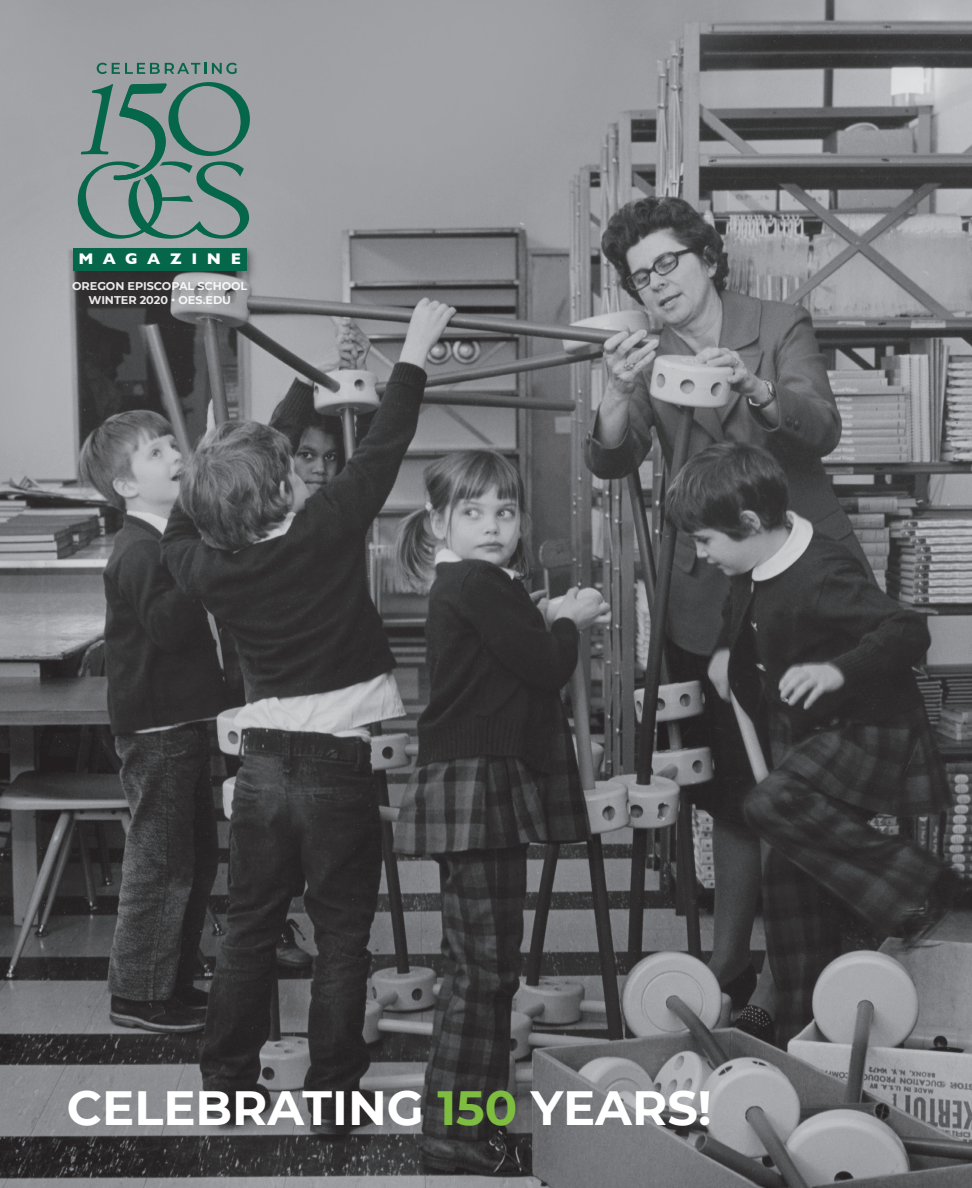
<style>
.page{position:relative;width:972px;height:1188px;background:#fff}
.page>*{position:absolute;margin:0;border:0;box-sizing:border-box;transform-origin:0 0}
.t1{font:700 48px "Montserrat";color:#fff}
.alum_name{font:700 15.75px "Gill Sans";letter-spacing:.605em;color:#fff}
.t2{font:700 11.25px/13.5px "Montserrat";letter-spacing:-.005em;color:#fff;text-align:center}
.s1{color:#7fbd41}
</style>
<div class="page">
<img style="left:0;top:0;width:972px;height:1188px">
<svg style="left:78px;top:82px;width:172px;height:157px"></svg>
<svg style="left:97px;top:63px;width:140px;height:11px"></svg>
<div style="left:70px;top:279px;width:189px;height:37px;background:#231f20;opacity:.28"></div>
<div style="left:70px;top:246px;width:188px;height:36px;background:#231f20;opacity:.28"></div>
<div style="left:73px;top:248px;width:174px;height:22px;background:#066649"></div>
<p class="alum_name" style="left:78px;top:246px;width:164px">MAGAZINE</p>
<p class="t2" style="left:72px;top:279px;width:177px">OREGON EPISCOPAL SCHOOL<br>WINTER 2020 • OES.EDU</p>
<p class="t1" style="left:67px;top:1073px;width:646px">CELEBRATING <span class="s1">150</span> YEARS!</p>
</div>
